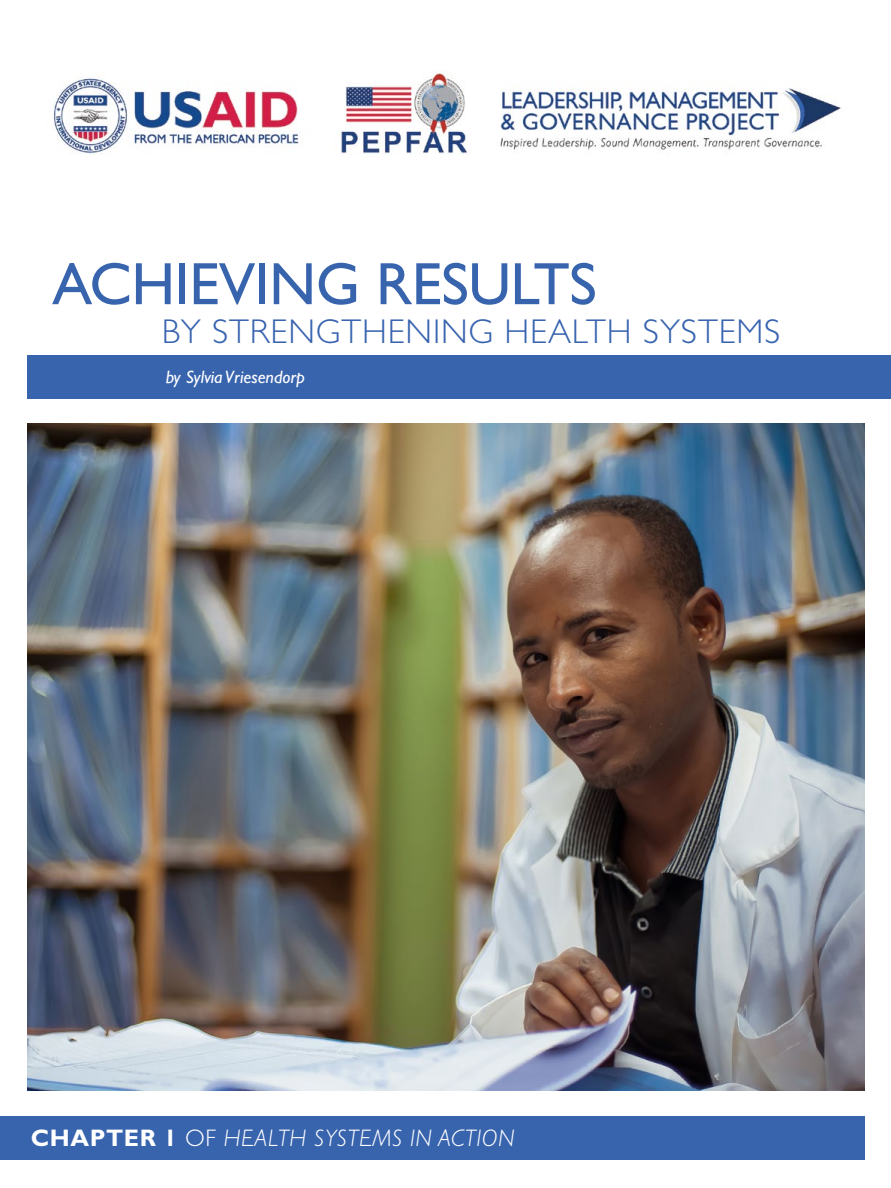
<style>
.page{position:relative;width:891px;height:1188px;background:#fff}
.page>*{position:absolute;margin:0;border:0;box-sizing:border-box;transform-origin:0 0}
.t1{font:60px "Gill Sans Std";letter-spacing:-.005em;color:#3864ae}
.t2{font:300 34.5px "Gill Sans Std";letter-spacing:.025em;color:#3763af}
.t3{font:italic 300 24px "Gill Sans Std";letter-spacing:.025em;color:#fff}
._40_chap_author{font:italic 18px "Gill Sans Std";color:#fff}
.s1{font-weight:700;font-style:normal}
.s2{font-style:normal}
</style>
<div class="page">
<div style="left:0;top:1117px;width:865px;height:43px;background:#3864ae"></div>
<img style="left:28px;top:424px;width:837px;height:666px">
<div style="left:28px;top:356px;width:863px;height:43px;background:#3864ae"></div>
<img style="left:54px;top:73px;width:787px;height:81px">
<p class="t1" style="left:52px;top:250px;width:546px">ACHIEVING RESULTS</p>
<p class="t2" style="left:162px;top:312px;width:620px">BY STRENGTHENING HEALTH SYSTEMS</p>
<p class="_40_chap_author" style="left:166px;top:367px;width:141px">by Sylvia Vriesendorp</p>
<p class="t3" style="left:31px;top:1125px;width:486px"><span class="s1">CHAPTER 1</span> <span class="s2">OF</span> HEALTH SYSTEMS IN ACTION</p>
</div>
